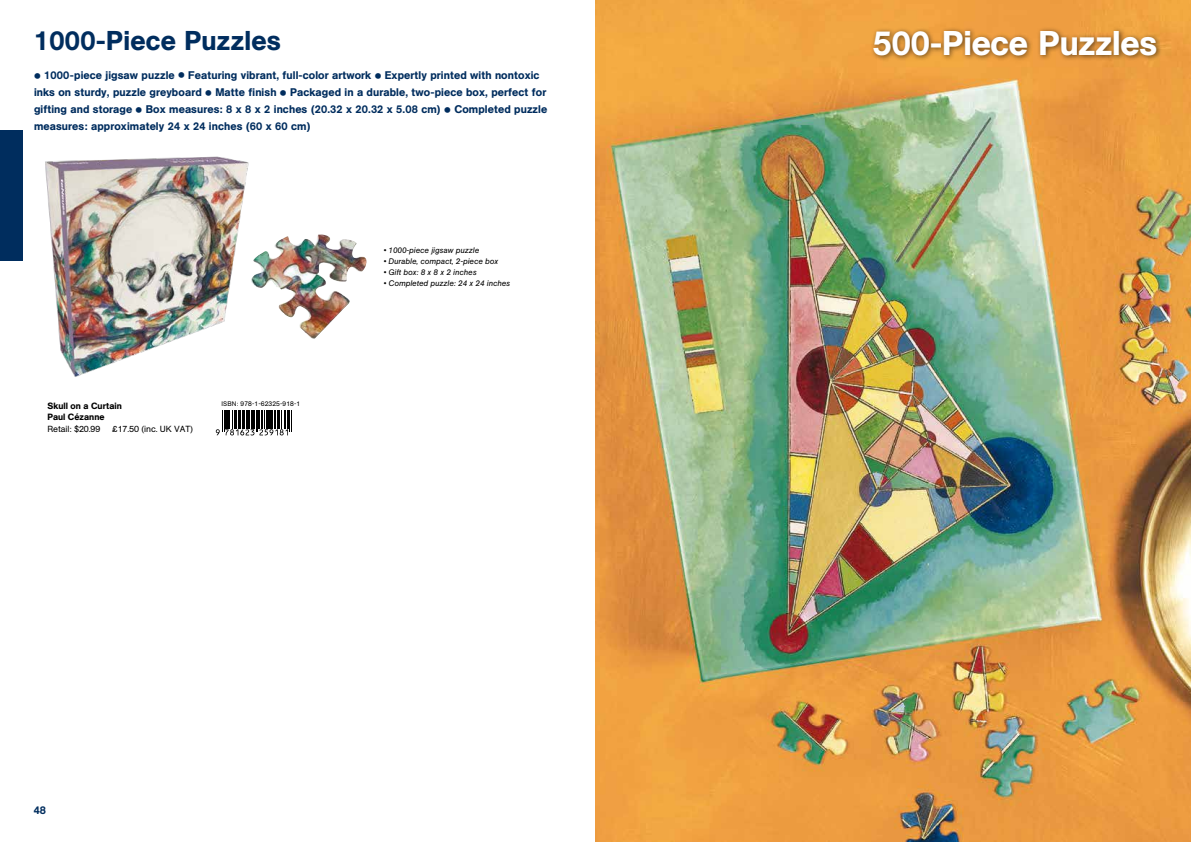
<style>
.page{position:relative;width:1191px;height:842px;background:#fff}
.page>*{position:absolute;margin:0;border:0;box-sizing:border-box;transform-origin:0 0}
.t1{font:500 34px "AG Book BQ";letter-spacing:-.005em;color:#fff}
.t2{font:500 27px "AG Book BQ";letter-spacing:.01em;color:#002d5e}
.t3{font:500 11px/17px "AG Book BQ";letter-spacing:.01em;color:#002d5e}
.t4{font:500 9px "AG Book BQ";letter-spacing:.005em;color:#000}
.t5{font:8.8px "AG Book BQ";letter-spacing:-.01em;color:#000}
.t6{font:italic 8px "AG Book BQ";color:#000}
.t7{font:6.6px "AG Book BQ";letter-spacing:.02em;color:#000}
.s1{font-size:20px}
</style>
<div class="page">
<div style="left:0;top:130px;width:23px;height:131px;background:#002d5e"></div>
<img style="left:595px;top:0;width:596px;height:842px">
<div style="left:869px;top:27px;width:293px;height:35px;background:#000;opacity:.58"></div>
<img style="left:45px;top:156px;width:204px;height:221px">
<svg style="left:216px;top:411px;width:76px;height:24px"></svg>
<img style="left:251px;top:234px;width:116px;height:105px">
<h2 class="t2" style="left:34px;top:24px;width:248px">1000-Piece Puzzles</h2>
<h1 class="t1" style="left:873px;top:23px;width:286px">500-Piece Puzzles</h1>
<p class="t3" style="left:34px;top:67px;width:515px"><span class="s1">•</span> 1000-piece jigsaw puzzle <span class="s1">•</span> Featuring vibrant, full-color artwork <span class="s1">•</span> Expertly printed with nontoxic inks on sturdy, puzzle greyboard <span class="s1">•</span> Matte finish <span class="s1">•</span> Packaged in a durable, two-piece box, perfect for gifting and storage <span class="s1">•</span> Box measures: 8 x 8 x 2 inches (20.32 x 20.32 x 5.08 cm) <span class="s1">•</span> Completed puzzle measures: approximately 24 x 24 inches (60 x 60 cm)</p>
<p class="t4" style="left:47px;top:400px;width:76px">Skull on a Curtain</p>
<p class="t7" style="left:221px;top:400px;width:80px">ISBN: 978-1-62325-918-1</p>
<p class="t4" style="left:47px;top:411px;width:59px">Paul Cézanne</p>
<p class="t5" style="left:47px;top:423px;width:54px">Retail: $20.99</p>
<p class="t5" style="left:112px;top:423px;width:83px">£17.50 (inc. UK VAT)</p>
<p class="t6" style="left:383px;top:246px;width:97px">• 1000-piece jigsaw puzzle</p>
<p class="t6" style="left:383px;top:257px;width:116px">• Durable, compact, 2-piece box</p>
<p class="t6" style="left:383px;top:268px;width:94px">• Gift box: 8 x 8 x 2 inches</p>
<p class="t6" style="left:383px;top:279px;width:128px">• Completed puzzle: 24 x 24 inches</p>
<p class="t3" style="left:34px;top:801px;width:14px">48</p>
</div>
